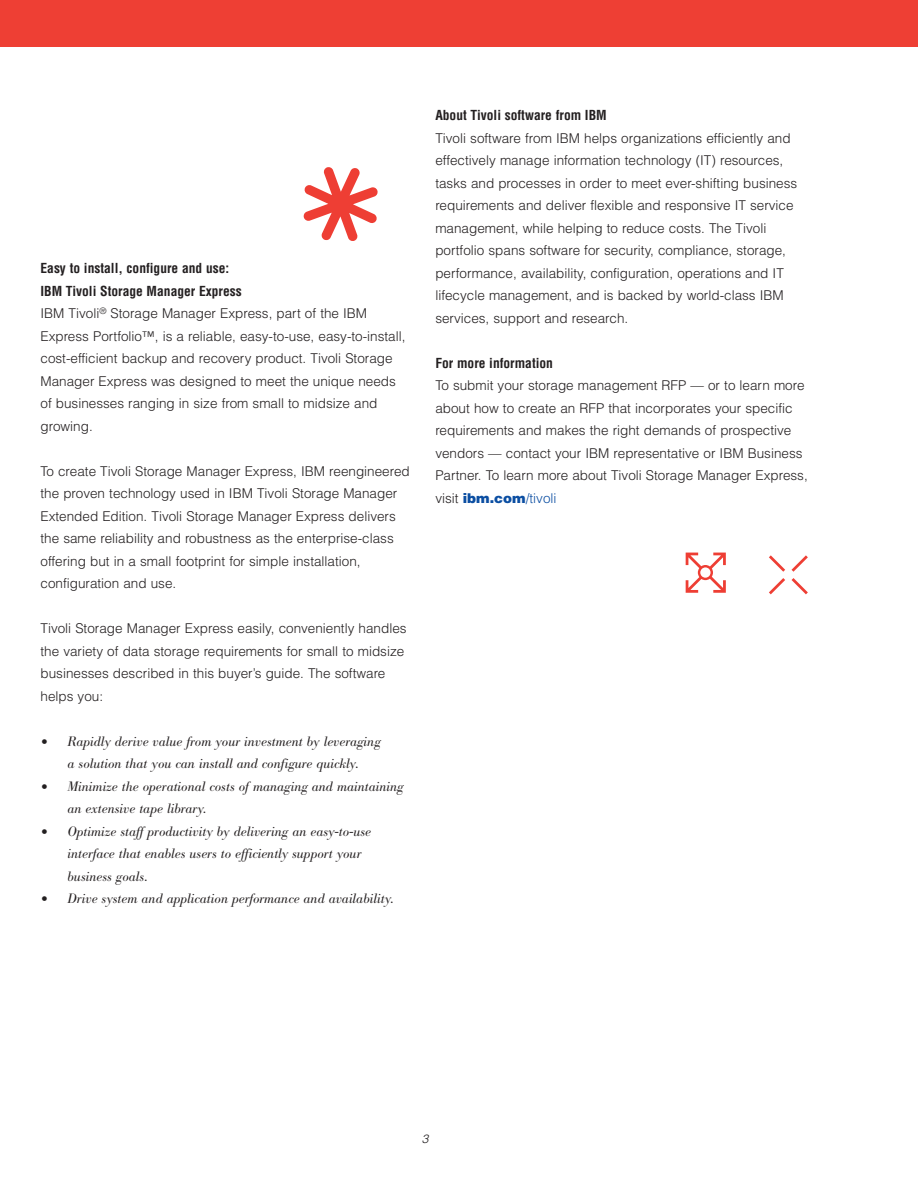
<style>
.page{position:relative;width:918px;height:1188px;background:#fff}
.page>*{position:absolute;margin:0;border:0;box-sizing:border-box;transform-origin:0 0}
.BG_Helvetica_Text{font:300 13.5px/22.5px "Helvetica";color:#231f20}
.BG_Bodoni_bullet_text{font:italic 300 13.5px/22.5px "B Bodoni";color:#231f20}
.BG_Subhead{font:700 condensed 13.5px/22.5px "Helvetica";color:#231f20}
.BG_Bodoni_bullet_text-last_line{font:italic 300 13.5px "B Bodoni";color:#231f20}
.t1{font:italic 300 12px "Helvetica";color:#231f20}
.s1{font-size:21px}
.s2{font-weight:900;color:#0b4ea2}
.s3{color:#0b4ea2}
</style>
<div class="page">
<div style="left:0;top:0;width:918px;height:47px;background:#ee3f34"></div>
<svg style="left:303px;top:167px;width:75px;height:74px"></svg>
<svg style="left:686px;top:553px;width:40px;height:40px"></svg>
<svg style="left:769px;top:555px;width:16px;height:17px"></svg>
<svg style="left:769px;top:578px;width:16px;height:16px"></svg>
<svg style="left:792px;top:578px;width:16px;height:16px"></svg>
<svg style="left:792px;top:555px;width:16px;height:17px"></svg>
<p class="BG_Subhead" style="left:40px;top:257px;width:203px">Easy to install, configure and use:<br>IBM Tivoli Storage Manager Express</p>
<p class="BG_Helvetica_Text" style="left:40px;top:302px;width:367px">IBM Tivoli<sup>®</sup> Storage Manager Express, part of the IBM Express Portfolio™, is a reliable, easy-to-use, easy-to-install, cost-efficient backup and recovery product. Tivoli Storage Manager Express was designed to meet the unique needs of businesses ranging in size from small to midsize and growing.</p>
<p class="BG_Helvetica_Text" style="left:40px;top:459px;width:371px">To create Tivoli Storage Manager Express, IBM reengineered the proven technology used in IBM Tivoli Storage Manager Extended Edition. Tivoli Storage Manager Express delivers the same reliability and robustness as the enterprise-class offering but in a small footprint for simple installation, configuration and use.</p>
<p class="BG_Helvetica_Text" style="left:40px;top:617px;width:368px">Tivoli Storage Manager Express easily, conveniently handles the variety of data storage requirements for small to midsize businesses described in this buyer’s guide. The software helps you:</p>
<p class="BG_Bodoni_bullet_text" style="left:40px;top:730px;width:342px;text-align:center"><span class="s1">•</span> Rapidly derive value from your investment by leveraging a solution that you can install and configure quickly.</p>
<p class="BG_Bodoni_bullet_text" style="left:68px;top:775px;width:338px;text-indent:-27px"><span class="s1">•</span> Minimize the operational costs of managing and maintaining an extensive tape library.</p>
<p class="BG_Bodoni_bullet_text" style="left:68px;top:820px;width:305px;text-indent:-27px"><span class="s1">•</span> Optimize staff productivity by delivering an easy-to-use interface that enables users to efficiently support your business goals.</p>
<p class="BG_Bodoni_bullet_text-last_line" style="left:40px;top:891px;width:355px"><span class="s1">•</span> Drive system and application performance and availability.</p>
<p class="BG_Subhead" style="left:435px;top:104px;width:173px">About Tivoli software from IBM</p>
<p class="BG_Helvetica_Text" style="left:435px;top:127px;width:363px">Tivoli software from IBM helps organizations efficiently and effectively manage information technology (IT) resources, tasks and processes in order to meet ever-shifting business requirements and deliver flexible and responsive IT service management, while helping to reduce costs. The Tivoli portfolio spans software for security, compliance, storage, performance, availability, configuration, operations and IT lifecycle management, and is backed by world-class IBM services, support and research.</p>
<p class="BG_Subhead" style="left:435px;top:352px;width:119px">For more information</p>
<p class="BG_Helvetica_Text" style="left:435px;top:374px;width:374px">To submit your storage management RFP — or to learn more about how to create an RFP that incorporates your specific requirements and makes the right demands of prospective vendors — contact your IBM representative or IBM Business Partner. To learn more about Tivoli Storage Manager Express, visit <span class="s2">ibm.com</span><span class="s3">/tivoli</span></p>
<p class="t1" style="left:422px;top:1132px;width:8px">3</p>
</div>
